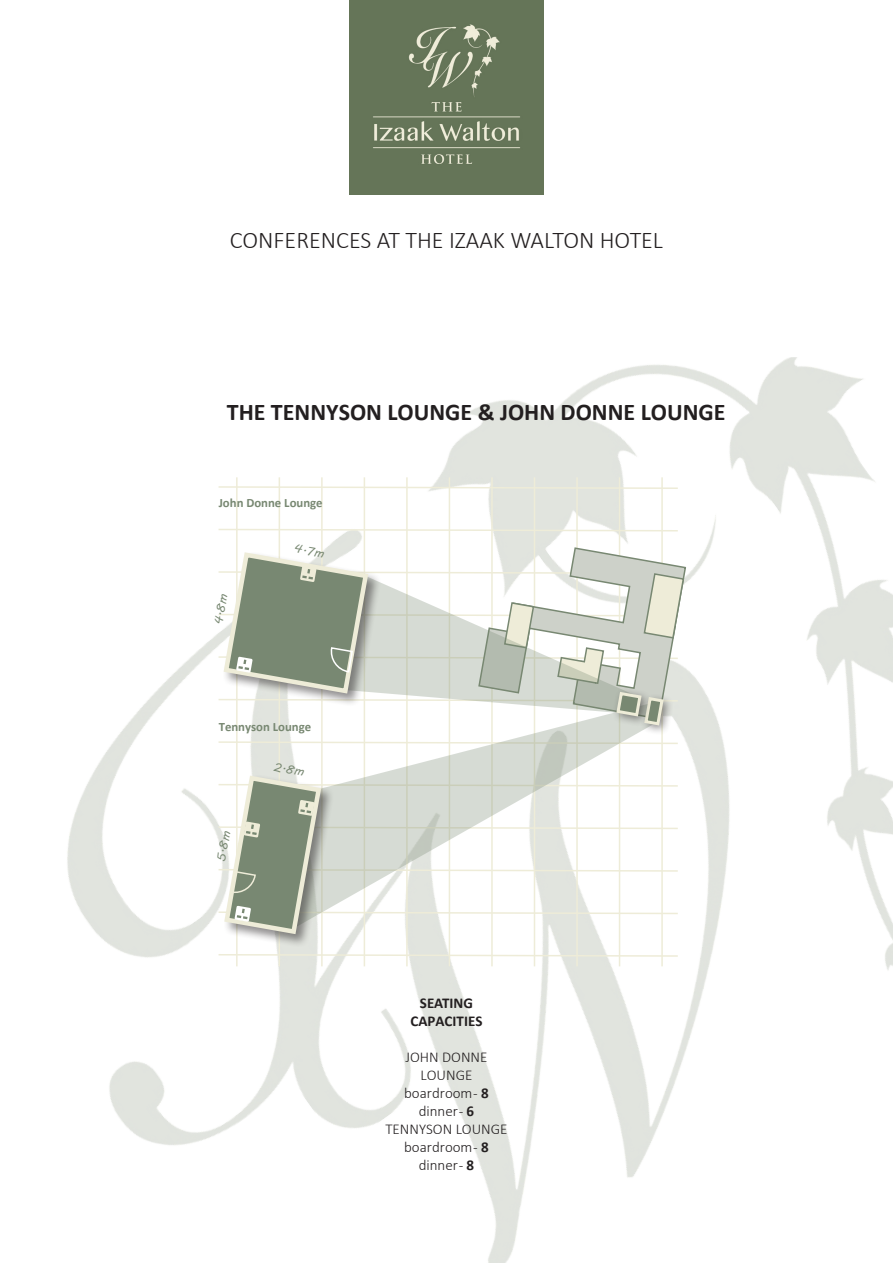
<style>
.page{position:relative;width:893px;height:1263px;background:#fff}
.page>*{position:absolute;margin:0;border:0;box-sizing:border-box;transform-origin:0 0}
.t1{font:700 24px "Calibri";color:#231f20}
.t2{font:300 24px "Calibri";color:#231f20}
.t3{font:300 15px/18px "Calibri";color:#231f20;text-align:center}
.t4{font:700 15px/18px "Calibri";color:#231f20;text-align:center}
.t5{font:700 12.75px "Calibri";color:#788872}
.t6{font:12px "MV Boli";color:#788872}
.s1{font-weight:700}
</style>
<div class="page">
<img style="left:67px;top:357px;width:826px;height:906px">
<img style="left:349px;top:0;width:195px;height:195px">
<hr style="left:236px;top:477px;width:2px;height:489px;background:#eeecd8">
<hr style="left:279px;top:477px;width:1px;height:489px;background:#eeecd8">
<hr style="left:321px;top:477px;width:2px;height:489px;background:#eeecd8">
<hr style="left:364px;top:477px;width:1px;height:489px;background:#eeecd8">
<hr style="left:406px;top:477px;width:2px;height:489px;background:#eeecd8">
<hr style="left:449px;top:477px;width:1px;height:489px;background:#eeecd8">
<hr style="left:491px;top:477px;width:2px;height:489px;background:#eeecd8">
<hr style="left:534px;top:477px;width:1px;height:489px;background:#eeecd8">
<hr style="left:576px;top:477px;width:2px;height:489px;background:#eeecd8">
<hr style="left:619px;top:477px;width:1px;height:489px;background:#eeecd8">
<hr style="left:661px;top:477px;width:2px;height:489px;background:#eeecd8">
<svg style="left:217px;top:485px;width:462px;height:5px"></svg>
<svg style="left:217px;top:528px;width:462px;height:4px"></svg>
<svg style="left:217px;top:741px;width:462px;height:4px"></svg>
<svg style="left:217px;top:953px;width:462px;height:4px"></svg>
<svg style="left:293px;top:727px;width:368px;height:46px"></svg>
<div style="left:640px;top:692px;width:34px;height:44px;background:#231f20;opacity:.5"></div>
<div style="left:223px;top:774px;width:112px;height:174px;background:#231f20;opacity:.5"></div>
<svg style="left:217px;top:546px;width:470px;height:181px"></svg>
<svg style="left:217px;top:773px;width:462px;height:164px"></svg>
<p class="t2" style="left:230px;top:225px;width:435px">CONFERENCES AT THE IZAAK WALTON HOTEL</p>
<p class="t1" style="left:227px;top:397px;width:500px">THE TENNYSON LOUNGE &amp; JOHN DONNE LOUNGE</p>
<p class="t5" style="left:219px;top:494px;width:105px">John Donne Lounge</p>
<p class="t6" style="left:210px;top:623px;width:32px;rotate:-80deg">4.8m</p>
<p class="t6" style="left:296px;top:540px;width:32px;rotate:10deg">4.7m</p>
<p class="t5" style="left:219px;top:718px;width:94px">Tennyson Lounge</p>
<p class="t6" style="left:213px;top:860px;width:32px;rotate:-80deg">5.8m</p>
<p class="t6" style="left:275px;top:759px;width:32px;rotate:10deg">2.8m</p>
<p class="t4" style="left:411px;top:994px;width:73px">SEATING<br>CAPACITIES</p>
<p class="t3" style="left:385px;top:1048px;width:124px">JOHN DONNE<br>LOUNGE boardroom - <span class="s1">8 </span>dinner - <span class="s1">6<br></span>TENNYSON LOUNGE boardroom - <span class="s1">8 </span>dinner - <span class="s1">8</span></p>
</div>
